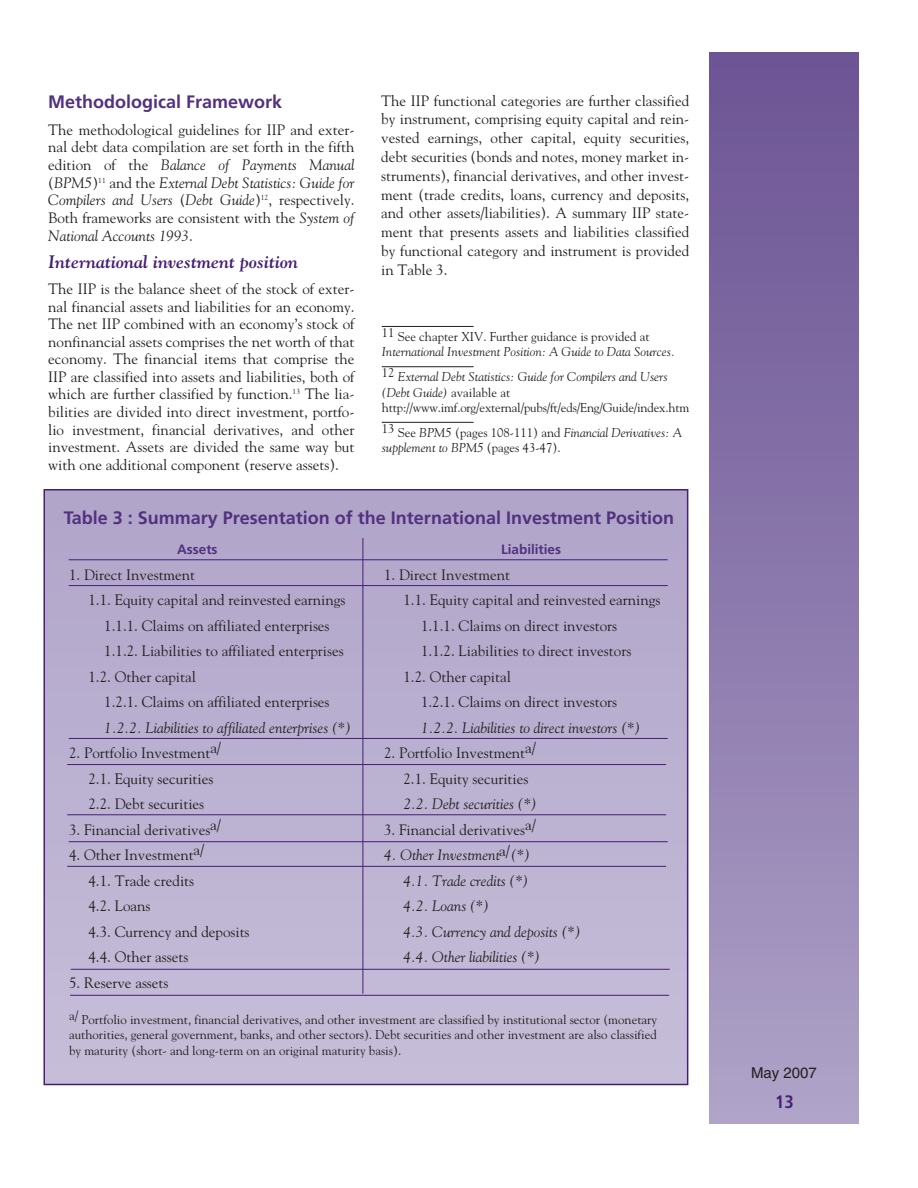
<style>
.page{position:relative;width:918px;height:1188px;background:#fff}
.page>*{position:absolute;margin:0;border:0;box-sizing:border-box;transform-origin:0 0}
.t1{font:700 18px "Frutiger";color:#52317f}
.t2{font:italic 700 18px "Goudy";color:#451f77}
.t3{font:700 condensed 18px "Frutiger";color:#451f77}
.t4{font:15px/17.5px "Goudy";color:#231f20;text-align:justify}
.t5{font:italic 15px "Goudy";color:#231f20}
.t6{font:15px "Helvetica";color:#231f20}
.t7{font:700 13.5px "Frutiger";color:#52317f}
.t8{font:12.75px/15.3px "Goudy";color:#231f20}
.t9{font:italic 12.75px/24.9px "Goudy";color:#231f20}
.s1{font-style:italic}
.s2{font-style:normal}
</style>
<div class="page">
<div style="left:709px;top:52px;width:149px;height:1072px;background:linear-gradient(to bottom,#6b5293,#aea1c7)"></div>
<hr style="left:382px;top:326px;width:92px;height:1px;background:#231f20">
<hr style="left:382px;top:366px;width:92px;height:1px;background:#231f20">
<hr style="left:382px;top:422px;width:92px;height:1px;background:#231f20">
<div style="left:44px;top:490px;width:644px;height:594px;background:#bbb1d1"></div>
<hr style="left:363px;top:538px;width:1px;height:456px;background:#451f77">
<hr style="left:69px;top:560px;width:599px;height:1px;background:#451f77">
<hr style="left:69px;top:841px;width:599px;height:1px;background:#451f77">
<hr style="left:69px;top:738px;width:599px;height:1px;background:#451f77">
<hr style="left:67px;top:815px;width:599px;height:1px;background:#451f77">
<hr style="left:67px;top:866px;width:599px;height:1px;background:#451f77">
<hr style="left:67px;top:764px;width:599px;height:1px;background:#451f77">
<hr style="left:71px;top:969px;width:599px;height:1px;background:#451f77">
<hr style="left:70px;top:995px;width:599px;height:1px;background:#451f77">
<hr style="left:69px;top:585px;width:599px;height:1px;background:#451f77">
<p class="t1" style="left:48px;top:94px;width:235px">Methodological Framework</p>
<p class="t4" style="left:48px;top:122px;width:308px">The methodological guidelines for IIP and exter&shy;nal debt data compilation are set forth in the fifth edition of the <span class="s1">Balance of Payments Manual </span>(<span class="s1">BPM5</span>)<sup>11</sup> and the <span class="s1">External Debt Statistics: Guide for Compilers and Users</span> (<span class="s1">Debt Guide</span>)<sup>12</sup>, respectively.<br>Both frameworks are consistent with the <span class="s1">System of National Accounts 1993</span>.</p>
<p class="t2" style="left:48px;top:255px;width:251px">International investment position</p>
<p class="t4" style="left:48px;top:281px;width:308px">The IIP is the balance sheet of the stock of exter&shy;nal financial assets and liabilities for an economy.<br>The net IIP combined with an economy’s stock of nonfinancial assets comprises the net worth of that economy. The financial items that comprise the IIP are classified into assets and liabilities, both of which are further classified by function.<sup>13</sup> The lia&shy;bilities are divided into direct investment, portfo&shy;lio investment, financial derivatives, and other investment. Assets are divided the same way but with one additional component (reserve assets).</p>
<p class="t4" style="left:381px;top:92px;width:310px;line-height:18.8px">The IIP functional categories are further classified by instrument, comprising equity capital and rein&shy;vested earnings, other capital, equity securities, debt securities (bonds and notes, money market in&shy;struments), financial derivatives, and other invest&shy;ment (trade credits, loans, currency and deposits, and other assets/liabilities). A summary IIP state&shy;ment that presents assets and liabilities classified by functional category and instrument is provided in Table 3.</p>
<p class="t8" style="left:382px;top:330px;width:269px">11 See chapter XIV. Further guidance is provided at</p>
<p class="t9" style="left:382px;top:340px;width:295px">International Investment Position: A Guide to Data Sources.<br><sup>12</sup> External Debt Statistics: Guide for Compilers and Users</p>
<p class="t8" style="left:382px;top:386px;width:309px"><span class="s1">(Debt Guide)</span> available at http://www.imf.org/external/pubs/ft/eds/Eng/Guide/index.htm</p>
<p class="t9" style="left:382px;top:426px;width:302px;line-height:15.3px"><sup>13</sup> <span class="s2">See</span> BPM5 <span class="s2">(pages 108-111) and</span> Financial Derivatives: A supplement to BPM5 <span class="s2">(pages 43-47).</span></p>
<p class="t1" style="left:64px;top:510px;width:612px">Table 3 : Summary Presentation of the International Investment Position</p>
<p class="t7" style="left:177px;top:544px;width:42px">Assets</p>
<p class="t7" style="left:501px;top:544px;width:62px">Liabilities</p>
<p class="t4" style="left:69px;top:567px;width:128px">1. Direct Investment</p>
<p class="t4" style="left:384px;top:567px;width:128px">1. Direct Investment</p>
<p class="t4" style="left:88px;top:593px;width:258px">1.1. Equity capital and reinvested earnings</p>
<p class="t4" style="left:403px;top:593px;width:258px">1.1. Equity capital and reinvested earnings</p>
<p class="t4" style="left:104px;top:618px;width:227px">1.1.1. Claims on affiliated enterprises</p>
<p class="t4" style="left:421px;top:618px;width:198px">1.1.1. Claims on direct investors</p>
<p class="t4" style="left:104px;top:644px;width:241px">1.1.2. Liabilities to affiliated enterprises</p>
<p class="t4" style="left:421px;top:644px;width:212px">1.1.2. Liabilities to direct investors</p>
<p class="t4" style="left:88px;top:669px;width:109px">1.2. Other capital</p>
<p class="t4" style="left:403px;top:669px;width:109px">1.2. Other capital</p>
<p class="t4" style="left:104px;top:695px;width:227px">1.2.1. Claims on affiliated enterprises</p>
<p class="t4" style="left:421px;top:695px;width:198px">1.2.1. Claims on direct investors</p>
<p class="t5" style="left:104px;top:722px;width:248px">1.2.2. Liabilities to affiliated enterprises (*)</p>
<p class="t5" style="left:421px;top:722px;width:221px">1.2.2. Liabilities to direct investors (*)</p>
<p class="t4" style="left:69px;top:746px;width:154px">2. Portfolio Investmenta/</p>
<p class="t4" style="left:384px;top:746px;width:154px">2. Portfolio Investmenta/</p>
<p class="t4" style="left:88px;top:771px;width:126px">2.1. Equity securities</p>
<p class="t4" style="left:403px;top:771px;width:126px">2.1. Equity securities</p>
<p class="t4" style="left:88px;top:797px;width:117px">2.2. Debt securities</p>
<p class="t5" style="left:403px;top:798px;width:135px">2.2. Debt securities (*)</p>
<p class="t4" style="left:69px;top:822px;width:154px">3. Financial derivativesa/</p>
<p class="t4" style="left:384px;top:822px;width:154px">3. Financial derivativesa/</p>
<p class="t4" style="left:69px;top:848px;width:137px">4. Other Investmenta/</p>
<p class="t5" style="left:384px;top:849px;width:148px">4. Other Investment<sup>a/</sup> (*)</p>
<p class="t4" style="left:88px;top:873px;width:107px">4.1. Trade credits</p>
<p class="t5" style="left:403px;top:875px;width:127px">4.1. Trade credits (*)</p>
<p class="t4" style="left:88px;top:899px;width:64px">4.2. Loans</p>
<p class="t5" style="left:403px;top:900px;width:87px">4.2. Loans (*)</p>
<p class="t4" style="left:88px;top:924px;width:163px">4.3. Currency and deposits</p>
<p class="t5" style="left:403px;top:926px;width:179px">4.3. Currency and deposits (*)</p>
<p class="t4" style="left:88px;top:950px;width:101px">4.4. Other assets</p>
<p class="t5" style="left:403px;top:951px;width:81px">4.4. Other a</p>
<p class="t5" style="left:469px;top:951px;width:73px">li bilities (*)</p>
<p class="t4" style="left:69px;top:975px;width:101px">5. Reserve assets</p>
<p class="t8" style="left:69px;top:1013px;width:590px;text-align:justify">a/ Portfolio investment, financial derivatives, and other investment are classified by institutional sector (monetary authorities, general government, banks, and other sectors). Debt securities and other investment are also classified by maturity (short- and long-term on an original maturity basis).</p>
<p class="t6" style="left:751px;top:1067px;width:67px">May 2007</p>
<p class="t3" style="left:775px;top:1095px;width:20px">13</p>
</div>
